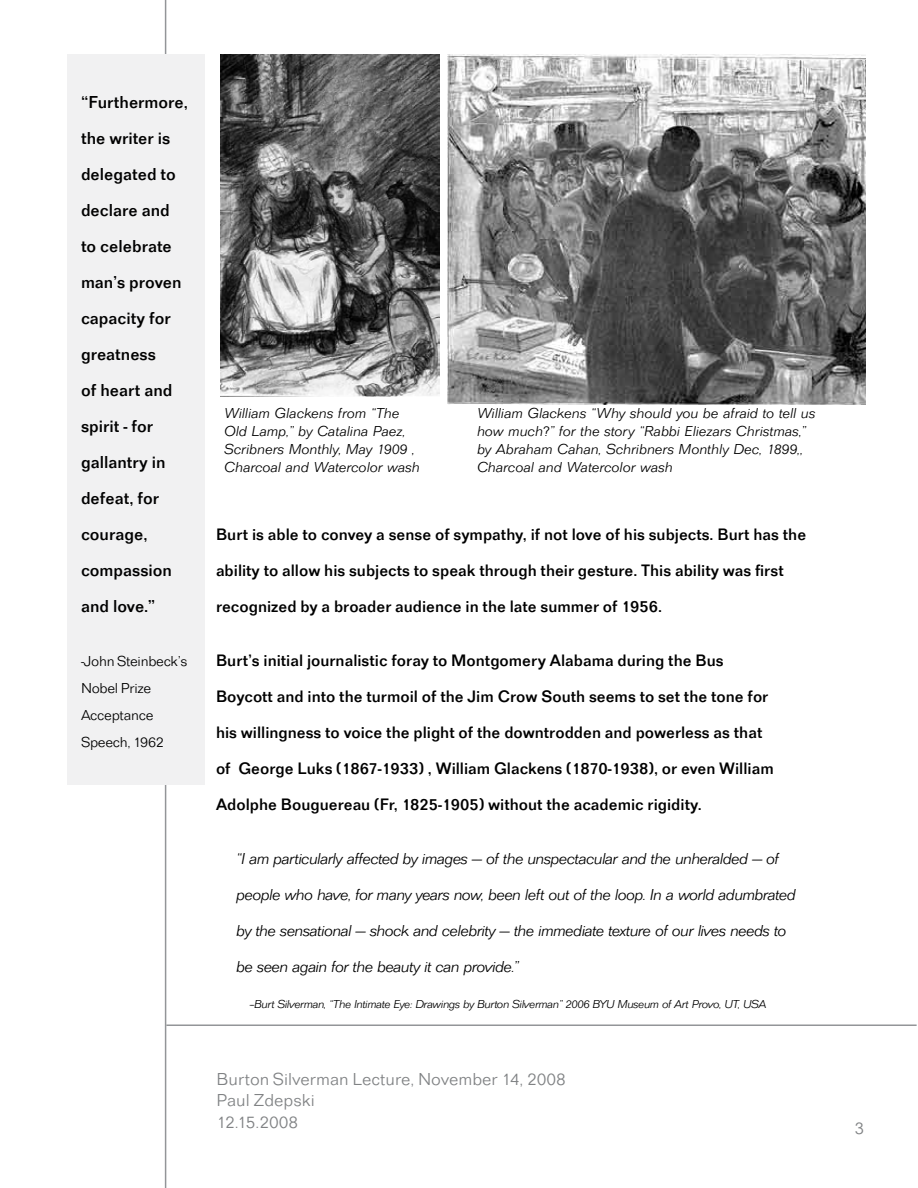
<style>
.page{position:relative;width:918px;height:1188px;background:#fff}
.page>*{position:absolute;margin:0;border:0;box-sizing:border-box;transform-origin:0 0}
.t1{font:500 18px/36px "Folio T";color:#010101}
.t2{font:18px/21.6px "Folio T Ligh";color:#808284}
.t3{font:500 17.25px/36px "Folio T";color:#010101}
.t4{font:16.5px/36px "Folio T Ligh Ital";letter-spacing:-.03em;color:#010101}
.t5{font:15px/18px "Folio T Ligh Ital";color:#010101}
.t6{font:15px/27px "Folio T Ligh";letter-spacing:-.02em;color:#010101}
.t7{font:12px "Folio T Ligh Ital";letter-spacing:-.03em;color:#010101}
</style>
<div class="page">
<hr style="left:165px;top:0;width:1px;height:1188px;background:#939598">
<hr style="left:166px;top:1024px;width:751px;height:2px;background:#939598">
<img style="left:447px;top:54px;width:419px;height:351px">
<img style="left:220px;top:54px;width:220px;height:343px">
<div style="left:68px;top:54px;width:137px;height:730px;background:#f1f1f2"></div>
<p class="t1" style="left:81px;top:84px;width:108px">“Furthermore, the writer is delegated to declare and to celebrate man’s proven capacity for greatness<br>of heart and spirit - for gallantry in defeat, for courage, compassion and love.”</p>
<p class="t6" style="left:81px;top:647px;width:108px">-John Steinbeck’s<br>Nobel Prize<br>Acceptance<br>Speech, 1962</p>
<p class="t5" style="left:224px;top:404px;width:197px">William Glackens from “The<br>Old Lamp,” by Catalina Paez,<br>Scribners Monthly, May 1909 ,<br>Charcoal and Watercolor wash</p>
<p class="t5" style="left:477px;top:404px;width:340px">William Glackens “Why should you be afraid to tell us how much?” for the story “Rabbi Eliezars Christmas,” by Abraham Cahan, Schribners Monthly Dec, 1899,, Charcoal and Watercolor wash</p>
<p class="t3" style="left:216px;top:516px;width:592px">Burt is able to convey a sense of sympathy, if not love of his subjects. Burt has the ability to allow his subjects to speak through their gesture. This ability was first recognized by a broader audience in the late summer of 1956.</p>
<p class="t3" style="left:216px;top:642px;width:559px">Burt’s initial journalistic foray to Montgomery Alabama during the Bus Boycott and into the turmoil of the Jim Crow South seems to set the tone for his willingness to voice the plight of the downtrodden and powerless as that of George Luks (1867-1933) , William Glackens (1870-1938), or even William Adolphe Bouguereau (Fr, 1825-1905) without the academic rigidity.</p>
<p class="t4" style="left:236px;top:841px;width:561px">“I am particularly affected by images — of the unspectacular and the unheralded — of people who have, for many years now, been left out of the loop. In a world adumbrated by the sensational — shock and celebrity — the immediate texture of our lives needs to be seen again for the beauty it can provide.”</p>
<p class="t7" style="left:250px;top:997px;width:518px">--Burt Silverman, “The Intimate Eye: Drawings by Burton Silverman” 2006 BYU Museum of Art Provo, UT, USA</p>
<p class="t2" style="left:217px;top:1068px;width:351px">Burton Silverman Lecture, November 14, 2008<br>Paul Zdepski<br>12.15.2008</p>
<p class="t2" style="left:854px;top:1117px;width:11px">3</p>
</div>
